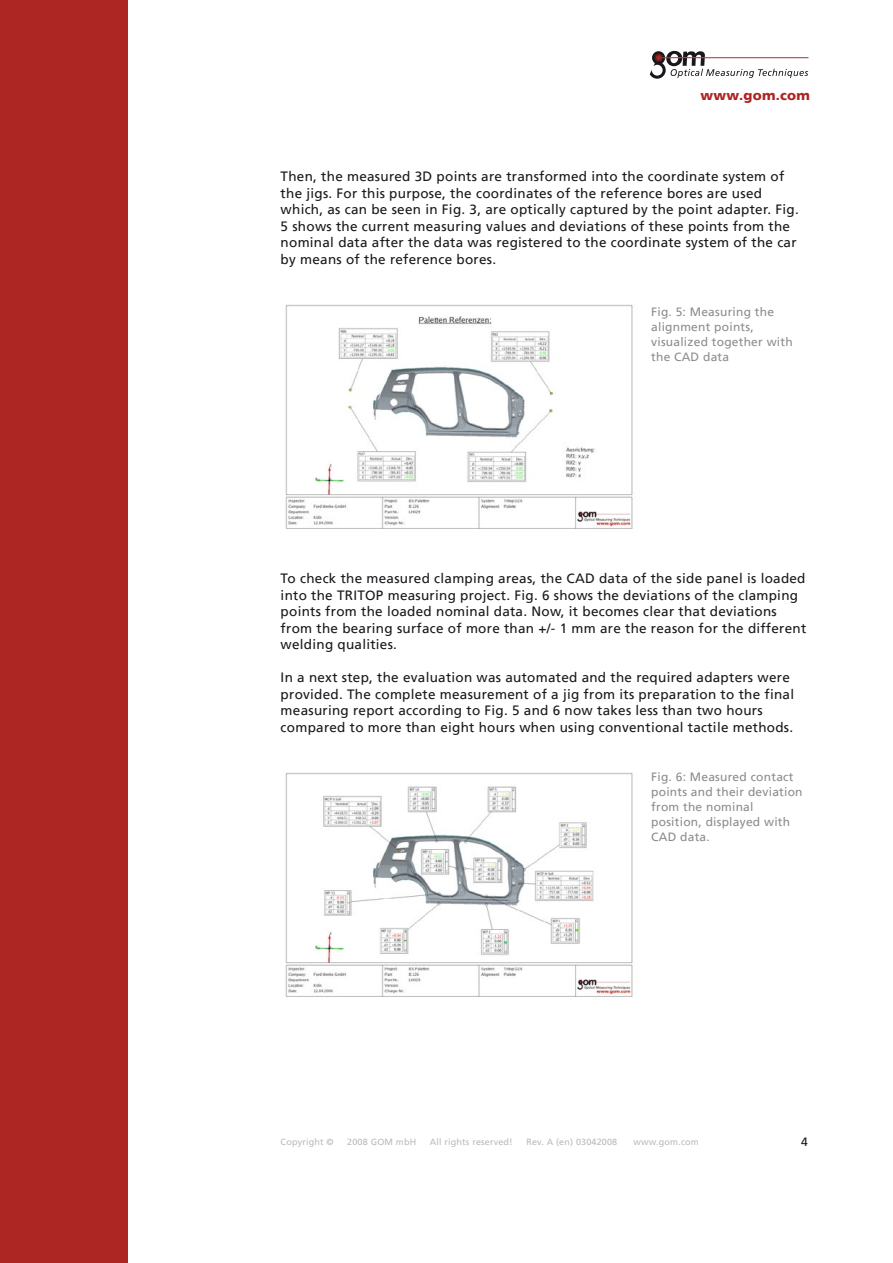
<style>
.page{position:relative;width:893px;height:1263px;background:#fff}
.page>*{position:absolute;margin:0;border:0;box-sizing:border-box;transform-origin:0 0}
.t1{font:13.5px/16.5px "Frutiger LT";letter-spacing:.02em;color:#1a171c}
.t2{font:900 13.5px "Frutiger LT";letter-spacing:.02em;color:#ad2624}
.t3{font:12px/15px "Frutiger LT";letter-spacing:.02em;color:#8d8b8d}
.t4{font:12px "Frutiger LT";color:#1a171c}
.t5{font:9px "Frutiger LT";letter-spacing:.02em;color:#bababb}
</style>
<div class="page">
<div style="left:0;top:0;width:128px;height:1263px;background:#ad2624"></div>
<svg style="left:650px;top:50px;width:158px;height:29px"></svg>
<img style="left:285px;top:304px;width:348px;height:225px">
<img style="left:285px;top:772px;width:348px;height:225px">
<p class="t2" style="left:701px;top:87px;width:111px">www.gom.com</p>
<p class="t1" style="left:281px;top:169px;width:520px">Then, the measured 3D points are transformed into the coordinate system of the jigs. For this purpose, the coordinates of the reference bores are used which, as can be seen in Fig. 3, are optically captured by the point adapter. Fig.<br>5 shows the current measuring values and deviations of these points from the nominal data after the data was registered to the coordinate system of the car by means of the reference bores.</p>
<p class="t3" style="left:651px;top:305px;width:143px">Fig. 5: Measuring the alignment points, visualized together with the CAD data</p>
<p class="t1" style="left:281px;top:570px;width:527px">To check the measured clamping areas, the CAD data of the side panel is loaded into the TRITOP measuring project. Fig. 6 shows the deviations of the clamping points from the loaded nominal data. Now, it becomes clear that deviations from the bearing surface of more than +/- 1 mm are the reason for the different welding qualities.</p>
<p class="t1" style="left:281px;top:669px;width:515px">In a next step, the evaluation was automated and the required adapters were provided. The complete measurement of a jig from its preparation to the final measuring report according to Fig. 5 and 6 now takes less than two hours compared to more than eight hours when using conventional tactile methods.</p>
<p class="t3" style="left:651px;top:770px;width:153px">Fig. 6: Measured contact points and their deviation from the nominal position, displayed with<br>CAD data.</p>
<p class="t5" style="left:281px;top:1137px;width:55px">Copyright ©</p>
<p class="t5" style="left:347px;top:1137px;width:70px">2008 GOM mbH</p>
<p class="t5" style="left:430px;top:1137px;width:84px">All rights reserved!</p>
<p class="t5" style="left:526px;top:1137px;width:92px">Rev. A (en) 03042008</p>
<p class="t5" style="left:634px;top:1137px;width:67px">www.gom.com</p>
<p class="t4" style="left:801px;top:1134px;width:8px">4</p>
</div>
